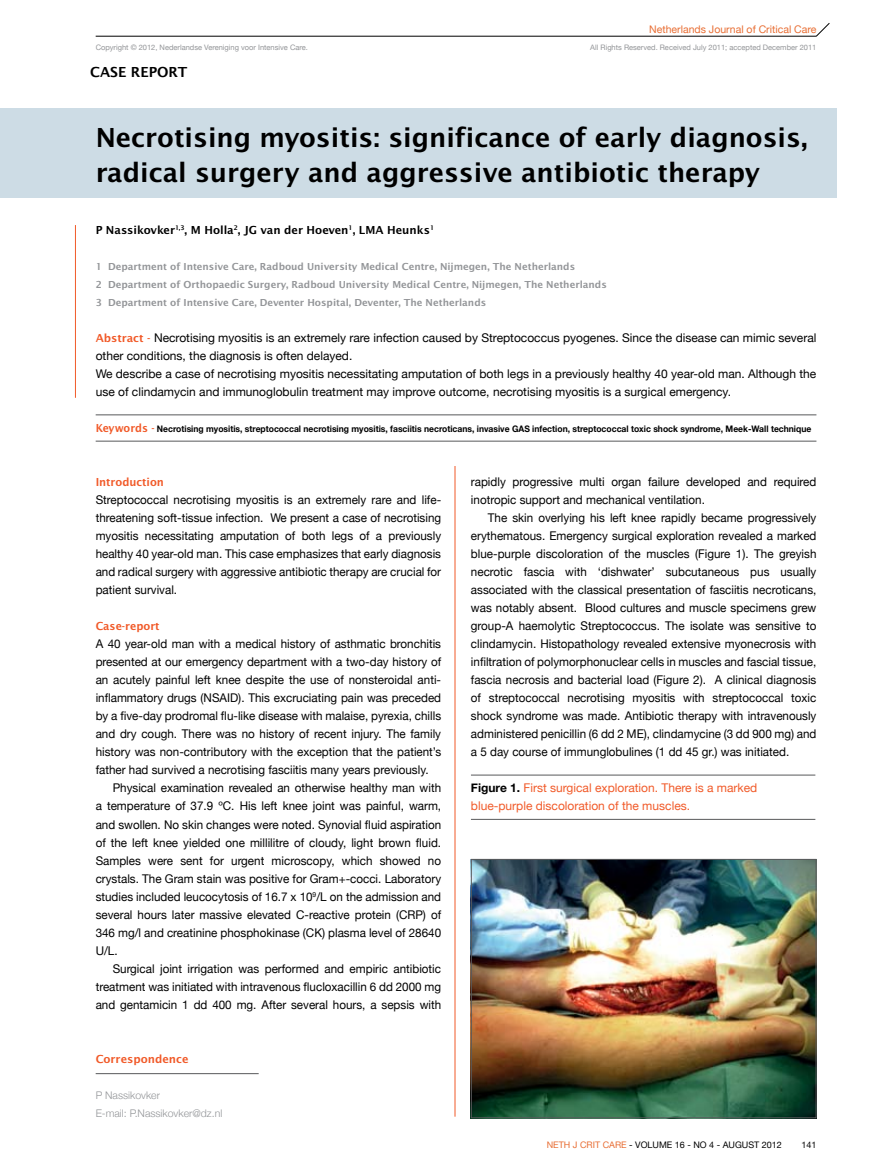
<style>
.page{position:relative;width:893px;height:1170px;background:#fff}
.page>*{position:absolute;margin:0;border:0;box-sizing:border-box;transform-origin:0 0}
.t1{font:600 28.5px/34.2px "Lucida Sans EF";color:#000}
.t2{font:600 15px "Lucida Sans EF";color:#000}
.t3{font:12px/18px "Helvetica Neue";color:#000;text-align:justify}
.t4{font:12px/18px "Helvetica Neue";color:#f15a29}
.t5{font:600 12px "Lucida Sans EF";color:#000}
.t6{font:600 12px "Lucida Sans EF";color:#f15a29}
.t7{font:600 10.5px/18px "Lucida Sans EF";color:#939598}
.t8{font:300 10.5px/18px "Helvetica Neue";color:#939598}
.t9{font:10.5px "Helvetica Neue";color:#e86e34}
.t10{font:700 9px "Helvetica Neue";color:#000;scale:.95 1}
.t11{font:9px "Helvetica Neue";color:#000}
.t12{font:7.5px "Helvetica Neue";color:#939598}
.s1{font-family:"Lucida Sans EF";font-weight:600;color:#f15a29}
.s2{font-family:"Lucida Sans EF";font-weight:600;font-size:12px;color:#f15a29}
.s3{font-weight:700;color:#000}
.s4{color:#e86e34}
</style>
<div class="page">
<hr style="left:96px;top:36px;width:720px;height:1px;background:#000">
<svg style="left:816px;top:23px;width:14px;height:14px"></svg>
<hr style="left:455px;top:238px;width:1px;height:878px;background:#f15a29">
<div style="left:1px;top:108px;width:836px;height:89px;background:#cddce5"></div>
<hr style="left:96px;top:1073px;width:163px;height:1px;background:#58595b">
<hr style="left:96px;top:414px;width:720px;height:1px;background:#58595b">
<hr style="left:96px;top:441px;width:720px;height:1px;background:#58595b">
<hr style="left:75px;top:225px;width:1px;height:173px;background:#f15a29">
<hr style="left:471px;top:774px;width:344px;height:1px;background:#58595b">
<hr style="left:471px;top:819px;width:344px;height:1px;background:#58595b">
<img style="left:473px;top:860px;width:341px;height:256px">
<div style="left:471px;top:858px;width:345px;height:260px;border:1px solid #58595b"></div>
<p class="t9" style="left:649px;top:20px;width:169px">Netherlands Journal of Critical Care</p>
<p class="t12" style="left:96px;top:41px;width:214px">Copyright © 2012, Nederlandse Vereniging voor Intensive Care.</p>
<p class="t12" style="left:590px;top:41px;width:228px">All Rights Reserved. Received July 2011; accepted December 2011</p>
<p class="t2" style="left:90px;top:64px;width:99px">Case Report</p>
<h1 class="t1" style="left:96px;top:121px;width:713px">Necrotising myositis: significance of early diagnosis, radical surgery and aggressive antibiotic therapy</h1>
<p class="t5" style="left:96px;top:224px;width:273px">P Nassikovker<sup>1,3</sup>, M Holla<sup>2</sup>, JG van der Hoeven<sup>1</sup>, LMA</p>
<p class="t5" style="left:387px;top:224px;width:49px">Heunks<sup>1</sup></p>
<p class="t7" style="left:96px;top:257px;width:513px">1 Department of I ntensive Care, Radboud University Medical Centre, Nijmegen, The Netherlands<br>2 Department of Orthopaedic Surgery, Radboud University Medical Centre, Nijmegen, The Netherlands<br>3 Department of I ntensive Care, Deventer Hospital, Deventer, The Netherlands</p>
<p class="t3" style="left:96px;top:328px;width:722px;text-align:left"><span class="s1">Abstract -</span> Necrotising myositis is an extremely rare infection caused by Streptococcus pyogenes. Since the disease can mimic several other conditions, the diagnosis is often delayed.<br>We describe a case of necrotising myositis necessitating amputation of both legs in a previously healthy 40 year-old man. Although the use of clindamycin and immunoglobulin treatment may improve outcome, necrotising myositis is a surgical emergency.</p>
<p class="t10" style="left:96px;top:421px;width:755px"><span class="s2">Keywords -</span> Necrotising myositis, streptococcal necrotising myositis, fasciitis necroticans, invasive GAS infection, streptococcal toxic shock syndrome, Meek-Wall technique</p>
<p class="t6" style="left:96px;top:476px;width:70px">I ntroduction</p>
<p class="t3" style="left:96px;top:490px;width:347px">Streptococcal necrotising myositis is an extremely rare and life&shy;threatening soft-tissue infection. We present a case of necrotising myositis necessitating amputation of both legs of a previously healthy 40 year-old man. This case emphasizes that early diagnosis and radical surgery with aggressive antibiotic therapy are crucial for patient survival.</p>
<p class="t6" style="left:96px;top:620px;width:65px">Case-report</p>
<p class="t3" style="left:96px;top:634px;width:347px">A 40 year-old man with a medical history of asthmatic bronchitis presented at our emergency department with a two-day history of an acutely painful left knee despite the use of nonsteroidal anti&shy;inflammatory drugs (NSAID). This excruciating pain was preceded by a five-day prodromal flu-like disease with malaise, pyrexia, chills and dry cough. There was no history of recent injury. The family history was non-contributory with the exception that the patient’s father had survived a necrotising fasciitis many years previously.</p>
<p class="t3" style="left:96px;top:778px;width:347px;text-indent:17px">Physical examination revealed an otherwise healthy man with a temperature of 37.9 ºC. His left knee joint was painful, warm, and swollen. No skin changes were noted. Synovial fluid aspiration of the left knee yielded one millilitre of cloudy, light brown fluid.<br>Samples were sent for urgent microscopy, which showed no crystals. The Gram stain was positive for Gram+-cocci. Laboratory studies included leucocytosis of 16.7 x 10<sup>9</sup>/L on the admission and several hours later massive elevated C-reactive protein (CRP) of 346 mg/l and creatinine phosphokinase (CK) plasma level of 28640<br>U/L.</p>
<p class="t3" style="left:96px;top:958px;width:347px;text-indent:17px">Surgical joint irrigation was performed and empiric antibiotic treatment was initiated with intravenous flucloxacillin 6 dd 2000 mg and gentamicin 1 dd 400 mg. After several hours, a sepsis with</p>
<p class="t6" style="left:96px;top:1052px;width:94px">Correspondence</p>
<p class="t8" style="left:96px;top:1085px;width:128px">P Nassikovker<br>E-mail: P.Nassikovker@dz.nl</p>
<p class="t3" style="left:471px;top:472px;width:347px">rapidly progressive multi organ failure developed and required inotropic support and mechanical ventilation.</p>
<p class="t3" style="left:471px;top:508px;width:347px;text-indent:17px">The skin overlying his left knee rapidly became progressively erythematous. Emergency surgical exploration revealed a marked blue-purple discoloration of the muscles (Figure 1). The greyish necrotic fascia with ‘dishwater’ subcutaneous pus usually associated with the classical presentation of fasciitis necroticans, was notably absent. Blood cultures and muscle specimens grew group-A haemolytic Streptococcus. The isolate was sensitive to clindamycin. Histopathology revealed extensive myonecrosis with infiltration of polymorphonuclear cells in muscles and fascial tissue, fascia necrosis and bacterial load (Figure 2). A clinical diagnosis of streptococcal necrotising myositis with streptococcal toxic shock syndrome was made. Antibiotic therapy with intravenously administered penicillin (6 dd 2 ME), clindamycine (3 dd 900 mg) and a 5 day course of immunglobulines (1 dd 45 gr.) was initiated.</p>
<p class="t4" style="left:471px;top:778px;width:288px"><span class="s3">Figure 1.</span> First surgical exploration. There is a marked blue-purple discoloration of the muscles.</p>
<p class="t11" style="left:547px;top:1137px;width:237px"><span class="s4">NETH J CRIT CARE</span> - VOLUME 16 - NO 4 - AUGUST 2012</p>
<p class="t11" style="left:801px;top:1137px;width:17px">141</p>
</div>
